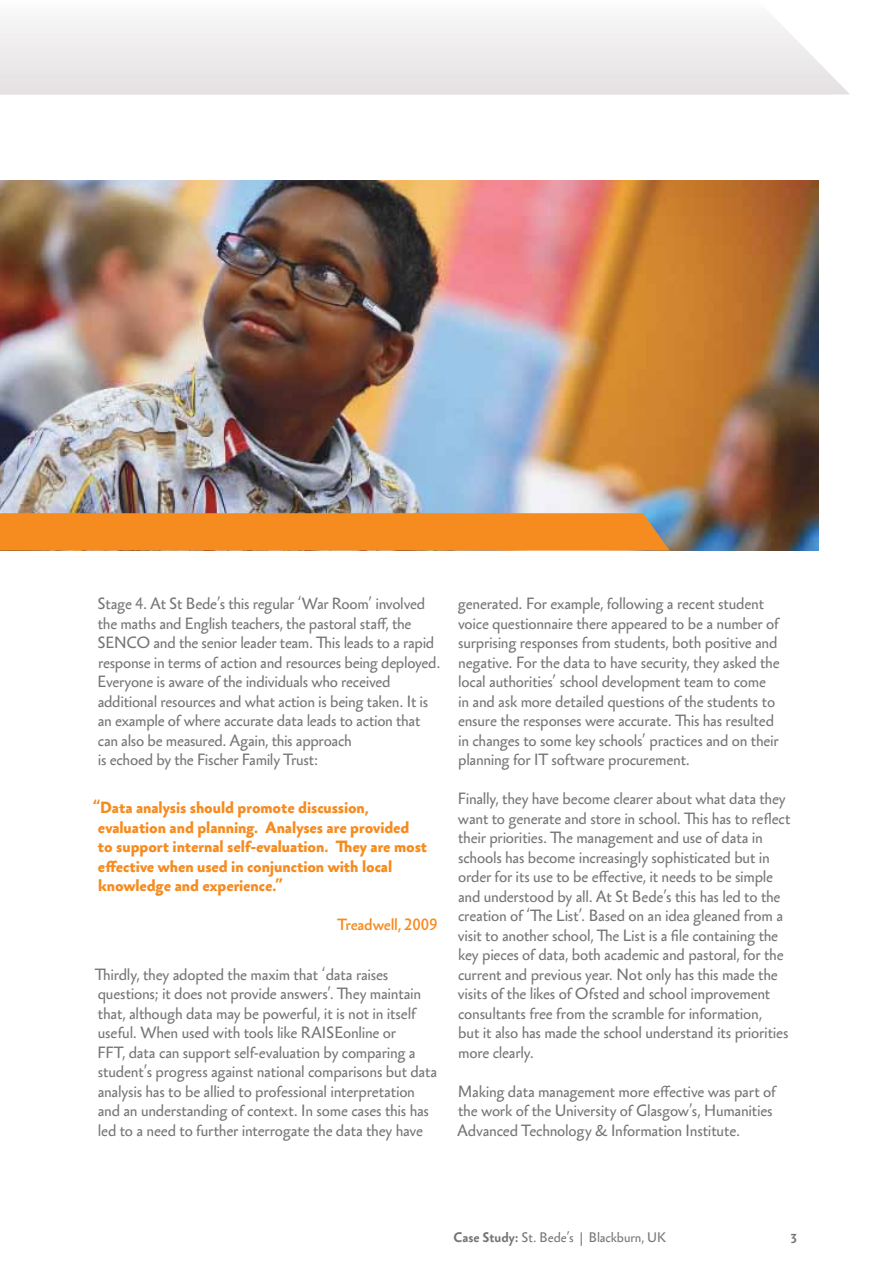
<style>
.page{position:relative;width:893px;height:1263px;background:#fff}
.page>*{position:absolute;margin:0;border:0;box-sizing:border-box;transform-origin:0 0}
.t1{font:15px/19.5px "Sebastian Text Pro";letter-spacing:-.01em;color:#737577}
.t2{font:700 15px/19.5px "Sebastian Medium Pro";color:#f68b1f}
.t3{font:15px "Sebastian Medium Pro";letter-spacing:-.005em;color:#f68b1f}
.t4{font:12.75px "Sebastian Text Pro";color:#737577}
.s1{font-weight:700}
</style>
<div class="page">
<svg style="left:0;top:19px;width:849px;height:75px"></svg>
<img style="left:0;top:180px;width:819px;height:370px">
<svg style="left:0;top:513px;width:670px;height:38px;background:#f18b24"></svg>
<p class="t1" style="left:98px;top:594px;width:344px">Stage 4. At St Bede’s this regular ‘War Room’ involved the maths and English teachers, the pastoral staff, the SENCO and the senior leader team. -is leads to a rapid response in terms of action and resources being deployed.<br>Everyone is aware of the individuals who received additional resources and what action is being taken. It is an example of where accurate data leads to action that can also be measured. Again, this approach<br>is echoed by the Fischer Family Trust:</p>
<p class="t2" style="left:98px;top:798px;width:313px;text-indent:-5px">“Data analysis should promote discussion, evaluation and planning. Analyses are provided to support internal self-evaluation.</p>
<p class="t2" style="left:98px;top:837px;width:331px;text-indent:255px">ey are most effective when used in conjunction with local knowledge and experience.”</p>
<p class="t3" style="left:337px;top:915px;width:102px">Treadwell, 2009</p>
<p class="t1" style="left:95px;top:965px;width:344px">-irdly, they adopted the maxim that ‘data raises questions; it does not provide answers’. -ey maintain that, although data may be powerful, it is not in itself useful. When used with tools like RAISEonline or<br>FFT, data can support self-evaluation by comparing a student’s progress against national comparisons but data analysis has to be allied to professional interpretation and an understanding of context. In some cases this has led to a need to further interrogate the data they have</p>
<p class="t1" style="left:458px;top:594px;width:324px">generated. For example, following a recent student voice questionnaire there appeared to be a number of surprising responses from students, both positive and negative. For the data to have security, they asked the local authorities’ school development team to come in and ask more detailed questions of the students to ensure the responses were accurate. -is has resulted in changes to some key schools’ practices and on their planning for IT software procurement.</p>
<p class="t1" style="left:458px;top:789px;width:334px">Finally, they have become clearer about what data they want to generate and store in school. -is has to reflect their priorities. -e management and use of data in schools has become increasingly sophisticated but in order for its use to be effective, it needs to be simple and understood by all. At St Bede’s this has led to the creation of ‘-e List’. Based on an idea gleaned from a visit to another school, -e List is a file containing the key pieces of data, both academic and pastoral, for the current and previous year. Not only has this made the visits of the likes of Ofsted and school improvement consultants free from the scramble for information,<br>but it also has made the school understand its priorities more clearly.</p>
<p class="t1" style="left:457px;top:1082px;width:321px">Making data management more effective was part of the work of the University of Glasgow’s, Humanities<br>Advanced Technology &amp; Information Institute.</p>
<p class="t4" style="left:454px;top:1229px;width:214px"><span class="s1">Case Study:</span> St. Bede’s | Blackburn, UK</p>
</div>
